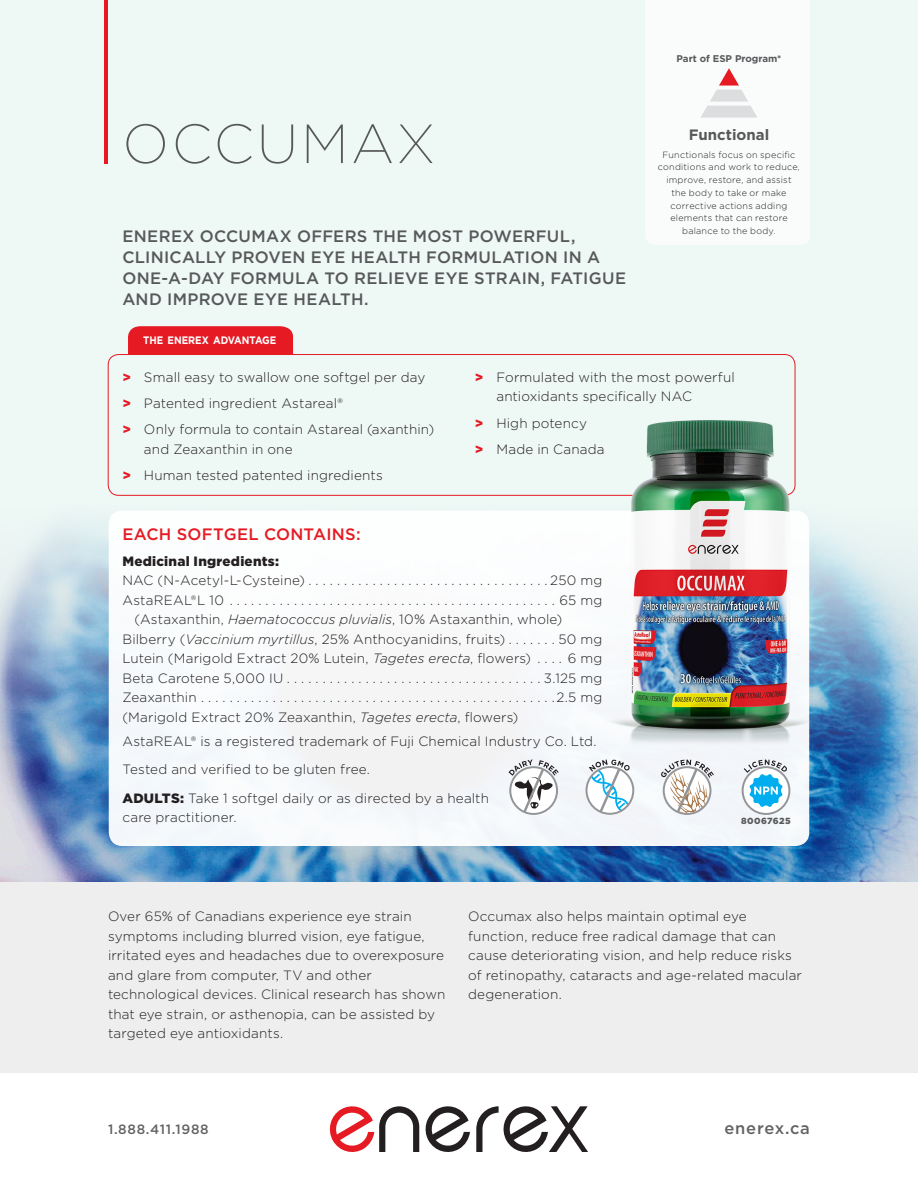
<style>
.page{position:relative;width:918px;height:1188px;background:#fff}
.page>*{position:absolute;margin:0;border:0;box-sizing:border-box;transform-origin:0 0}
.t1{font:200 55.05px "Gotham";letter-spacing:.05em;color:#57585a}
.t2{font:500 16.5px/21px "Gotham";letter-spacing:.02em;color:#57585a}
.t3{font:500 16.5px "Gotham";letter-spacing:.015em;color:#e51a23}
.t4{font:500 16.5px "Gotham";letter-spacing:.05em;color:#636366}
.t5{font:700 15px "Gotham";color:#57585a}
.t6{font:300 13.5px/19.5px "Gotham";letter-spacing:.01em;color:#231f20}
.t7{font:900 13.5px "Gotham";letter-spacing:.02em;color:#231f20}
.t8{font:500 13.5px "Gotham";letter-spacing:.05em;color:#636366}
.t9{font:700 10.8px "Gotham";color:#fff;scale:.9 1}
.t10{font:700 9.75px "Gotham";color:#57585a}
.t11{font:300 9px/12.8px "Gotham";letter-spacing:.025em;color:#231f20;text-align:center}
.t12{font:900 8.85px "Gotham";letter-spacing:.05em;color:#57585a}
.s1{font-weight:900;color:#e51a23}
.s2{font-style:italic}
.s3{font-weight:900}
</style>
<div class="page">
<div style="left:0;top:0;width:918px;height:1060px;background:#eef8f5"></div>
<img style="left:0;top:406px;width:918px;height:476px">
<div style="left:109px;top:511px;width:700px;height:335px;background:#f7fafc;border-radius:14px"></div>
<div style="left:0;top:883px;width:918px;height:190px;background:#eeeeef"></div>
<svg style="left:742px;top:769px;width:48px;height:46px"></svg>
<svg style="left:661px;top:769px;width:53px;height:46px"></svg>
<svg style="left:508px;top:760px;width:51px;height:55px"></svg>
<svg style="left:586px;top:764px;width:48px;height:51px"></svg>
<div style="left:108px;top:354px;width:687px;height:142px;border:1px solid #e51a23;border-radius:10px"></div>
<div style="left:293px;top:1069px;width:332px;height:119px;background:#fff"></div>
<svg style="left:476px;top:1106px;width:112px;height:46px"></svg>
<svg style="left:329px;top:1106px;width:141px;height:46px"></svg>
<hr style="left:104px;top:0;width:4px;height:163px;background:#e51a23">
<img style="left:594px;top:414px;width:246px;height:355px">
<div style="left:128px;top:326px;width:165px;height:28px;background:#e51a23"></div>
<div style="left:645px;top:0;width:165px;height:245px;background:#f9fcfb"></div>
<h1 class="t1" style="left:122px;top:109px;width:314px">OCCUMAX</h1>
<p class="t2" style="left:122px;top:225px;width:505px">ENEREX OCCUMAX OFFERS THE MOST POWERFUL, CLINICALLY PROVEN EYE HEALTH FORMULATION IN A ONE-A-DAY FORMULA TO RELIEVE EYE STRAIN, FATIGUE AND IMPROVE EYE HEALTH.</p>
<p class="t9" style="left:143px;top:333px;width:150px">THE ENEREX ADVANTAGE</p>
<p class="t10" style="left:677px;top:52px;width:106px">Part of ESP Program*</p>
<p class="t5" style="left:689px;top:125px;width:82px">Functional</p>
<p class="t11" style="left:658px;top:148px;width:144px">Functionals focus on specific conditions and work to reduce, improve, restore, and assist the body to take or make corrective actions adding elements that can restore balance to the body.</p>
<p class="t6" style="left:122px;top:364px;width:313px;line-height:26.2px"><span class="s1">&gt;</span> Small easy to swallow one softgel per day <span class="s1">&gt;</span> Patented ingredient Astareal®<br><span class="s1">&gt;</span> Only formula to contain Astareal (axanthin)</p>
<p class="t6" style="left:122px;top:436px;width:262px;line-height:26.2px;text-indent:22px">and Zeaxanthin in one<br><span class="s1">&gt;</span> Human tested patented ingredients</p>
<p class="t6" style="left:496px;top:367px;width:240px;text-indent:-22px"><span class="s1">&gt;</span> Formulated with the most powerful antioxidants specifically NAC</p>
<p class="t6" style="left:475px;top:409px;width:131px;line-height:26.2px"><span class="s1">&gt;</span> High potency<br><span class="s1">&gt;</span> Made in Canada</p>
<p class="t3" style="left:122px;top:524px;width:240px">EACH SOFTGEL CONTAINS:</p>
<p class="t7" style="left:122px;top:552px;width:158px">Medicinal Ingredients:</p>
<p class="t6" style="left:122px;top:570px;width:482px">NAC (N-Acetyl-L-Cysteine) . . . . . . . . . . . . . . . . . . . . . . . . . . . . . . . . . 250 mg</p>
<p class="t6" style="left:122px;top:590px;width:482px">AstaREAL®L 10 . . . . . . . . . . . . . . . . . . . . . . . . . . . . . . . . . . . . . . . . . . . . . . 65 mg</p>
<p class="t6" style="left:135px;top:609px;width:429px">(Astaxanthin, <span class="s2">Haematococcus pluvialis</span>, 10% Astaxanthin, whole)</p>
<p class="t6" style="left:122px;top:629px;width:482px">Bilberry (<span class="s2">Vaccinium myrtillus</span>, 25% Anthocyanidins, fruits) . . . . . . 50 mg</p>
<p class="t6" style="left:122px;top:648px;width:481px">Lutein (Marigold Extract 20% Lutein, <span class="s2">Tagetes erecta</span>, flowers) . . . . 6 mg</p>
<p class="t6" style="left:122px;top:668px;width:482px">Beta Carotene 5,000 IU . . . . . . . . . . . . . . . . . . . . . . . . . . . . . . . . . . . 3.125 mg</p>
<p class="t6" style="left:122px;top:687px;width:481px">Zeaxanthin . . . . . . . . . . . . . . . . . . . . . . . . . . . . . . . . . . . . . . . . . . . . . . . . . 2.5 mg</p>
<p class="t6" style="left:122px;top:707px;width:397px">(Marigold Extract 20% Zeaxanthin, <span class="s2">Tagetes erecta</span>, flowers)</p>
<p class="t6" style="left:122px;top:726px;width:473px;line-height:28.5px">AstaREAL® is a registered trademark of Fuji Chemical Industry Co. Ltd.<br>Tested and verified to be gluten free.<br><span class="s3">ADULTS:</span> Take 1 softgel daily or as directed by a health</p>
<p class="t6" style="left:122px;top:807px;width:113px">care practitioner.</p>
<p class="t12" style="left:741px;top:815px;width:51px">80067625</p>
<p class="t6" style="left:108px;top:906px;width:339px">Over 65% of Canadians experience eye strain symptoms including blurred vision, eye fatigue, irritated eyes and headaches due to overexposure and glare from computer, TV and other technological devices. Clinical research has shown that eye strain, or asthenopia, can be assisted by targeted eye antioxidants.</p>
<p class="t6" style="left:468px;top:906px;width:335px">Occumax also helps maintain optimal eye function, reduce free radical damage that can cause deteriorating vision, and help reduce risks of retinopathy, cataracts and age-related macular degeneration.</p>
<p class="t8" style="left:108px;top:1120px;width:102px">1.888.411.1988</p>
<p class="t4" style="left:724px;top:1117px;width:87px">enerex.ca</p>
</div>
